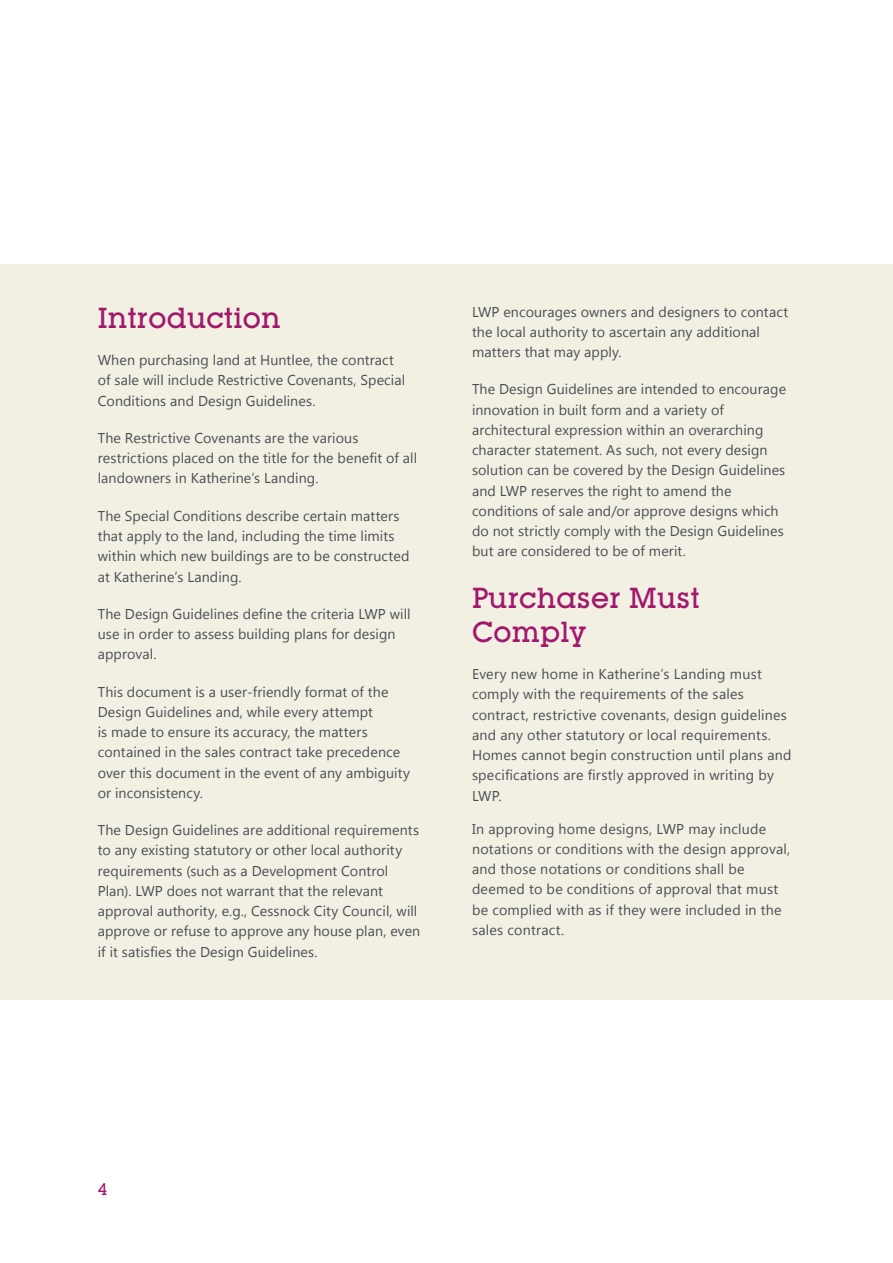
<style>
.page{position:relative;width:893px;height:1263px;background:#fff}
.page>*{position:absolute;margin:0;border:0;box-sizing:border-box;transform-origin:0 0}
.t1{font:500 28.5px/34.2px "Lubalin Graph IT Cby BT";letter-spacing:.01em;color:#a2186d}
.t2{font:500 16.5px "Lubalin Graph IT Cby BT";color:#a2186d}
.t3{font:14.25px/20.2px "Segoe UI";letter-spacing:.01em;color:#4b4e53}
</style>
<div class="page">
<div style="left:0;top:264px;width:893px;height:735px;background:#f1f0e3"></div>
<h1 class="t1" style="left:98px;top:300px;width:184px">Introduction</h1>
<p class="t3" style="left:98px;top:349px;width:309px">When purchasing land at Huntlee, the contract of sale will include Restrictive Covenants, Special<br>Conditions and Design Guidelines.</p>
<p class="t3" style="left:98px;top:427px;width:321px">The Restrictive Covenants are the various restrictions placed on the title for the benefit of all landowners in Katherine’s Landing.</p>
<p class="t3" style="left:98px;top:505px;width:313px">The Special Conditions describe certain matters that apply to the land, including the time limits within which new buildings are to be constructed at Katherine’s Landing.</p>
<p class="t3" style="left:98px;top:603px;width:314px">The Design Guidelines define the criteria LWP will use in order to assess building plans for design approval.</p>
<p class="t3" style="left:98px;top:681px;width:314px">This document is a user-friendly format of the Design Guidelines and, while every attempt<br>is made to ensure its accuracy, the matters contained in the sales contract take precedence over this document in the event of any ambiguity or inconsistency.</p>
<p class="t3" style="left:98px;top:819px;width:324px">The Design Guidelines are additional requirements to any existing statutory or other local authority requirements (such as a Development Control Plan). LWP does not warrant that the relevant approval authority, e.g., Cessnock City Council, will approve or refuse to approve any house plan, even if it satisfies the Design Guidelines.</p>
<p class="t3" style="left:472px;top:301px;width:318px">LWP encourages owners and designers to contact the local authority to ascertain any additional matters that may apply.</p>
<p class="t3" style="left:472px;top:378px;width:316px">The Design Guidelines are intended to encourage innovation in built form and a variety of architectural expression within an overarching character statement. As such, not every design solution can be covered by the Design Guidelines and LWP reserves the right to amend the conditions of sale and/or approve designs which do not strictly comply with the Design Guidelines but are considered to be of merit.</p>
<h1 class="t1" style="left:472px;top:580px;width:229px">Purchaser Must<br>Comply</h1>
<p class="t3" style="left:472px;top:663px;width:321px">Every new home in Katherine’s Landing must comply with the requirements of the sales contract, restrictive covenants, design guidelines and any other statutory or local requirements.<br>Homes cannot begin construction until plans and specifications are firstly approved in writing by LWP.</p>
<p class="t3" style="left:472px;top:818px;width:320px">In approving home designs, LWP may include notations or conditions with the design approval, and those notations or conditions shall be deemed to be conditions of approval that must be complied with as if they were included in the sales contract.</p>
<p class="t2" style="left:98px;top:1179px;width:11px">4</p>
</div>
